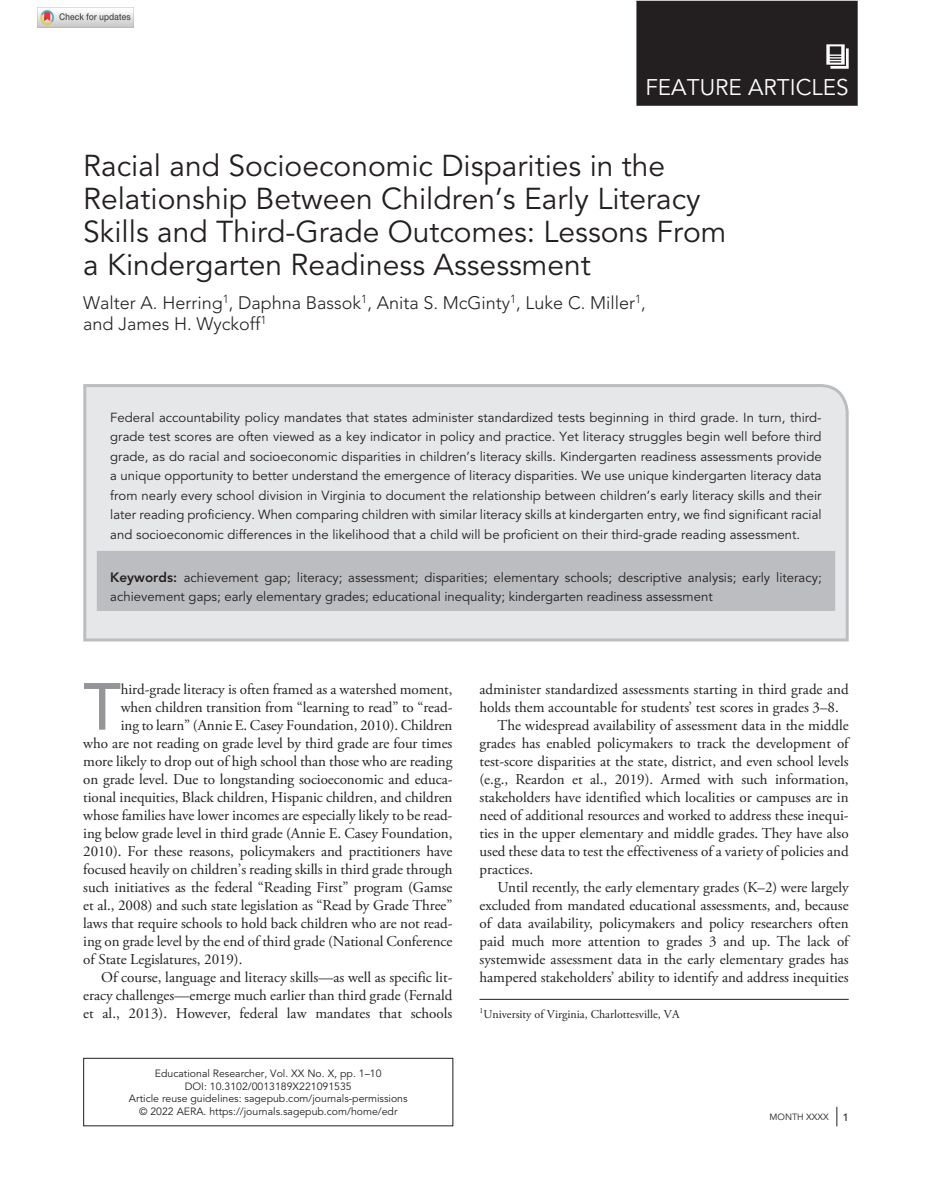
<style>
.page{position:relative;width:932px;height:1202px;background:#fff}
.page>*{position:absolute;margin:0;border:0;box-sizing:border-box;transform-origin:0 0}
.t1{font:500 65.85px "Avenir LT Std";color:#939598}
.t2{font:30px/33px "Avenir LT Std";color:#231f20}
.t3{font:22.5px "Avenir LT Std";color:#fff}
.t4{font:300 18px/21px "Avenir LT Std";color:#231f20}
.t5{font:15px "Adobe Garamond Pro";color:#231f20}
.t6{font:13.2px/19.5px "Avenir LT Std";color:#231f20;text-align:justify}
.t7{font:12px "Adobe Garamond Pro";color:#231f20}
.t8{font:10.5px/12.8px "Avenir LT Std";color:#231f20;text-align:center}
.t9{font:500 10.5px "Avenir LT Std";color:#231f20}
.t10{font:9px "Avenir LT Std";color:#231f20}
.s1{font-weight:800;font-size:13.5px}
</style>
<div class="page">
<div style="left:83px;top:1058px;width:370px;height:68px;border:1px solid #231f20"></div>
<svg style="left:836px;top:1106px;width:1px;height:20px"></svg>
<div style="left:83px;top:384px;width:766px;height:258px;background:#e6e7e9"></div>
<svg style="left:80px;top:7px;width:28px;height:21px"></svg>
<hr style="left:479px;top:999px;width:369px;height:1px;background:#231f20">
<div style="left:97px;top:551px;width:738px;height:60px;background:#bcbdc0"></div>
<div style="left:636px;top:1px;width:221px;height:105px;background:#231f20"></div>
<svg style="left:826px;top:44px;width:22px;height:25px"></svg>
<img style="left:38px;top:8px;width:96px;height:19px">
<h3 class="t3" style="left:645px;top:75px;width:27px">Feat</h3>
<h3 class="t3" style="left:699px;top:75px;width:77px">ure Articles</h3>
<h2 class="t2" style="left:83px;top:150px;width:644px">Racial and Socioeconomic Disparities in the Relationship Between Children’s Early Literacy Skills and Third-Grade Outcomes: Lessons From a Kindergarten Readiness Assessment</h2>
<p class="t4" style="left:83px;top:293px;width:564px">Walter A. Herring<sup>1</sup>, Daphna Bassok<sup>1</sup>, Anita S. McGinty<sup>1</sup>, Luke C. Miller<sup>1</sup>, and James H. Wyckoff<sup>1</sup></p>
<p class="t6" style="left:110px;top:408px;width:713px">Federal accountability policy mandates that states administer standardized tests beginning in third grade. In turn, third&shy;grade test scores are often viewed as a key indicator in policy and practice. Yet literacy struggles begin well before third grade, as do racial and socioeconomic disparities in children’s literacy skills. Kindergarten readiness assessments provide a unique opportunity to better understand the emergence of literacy disparities. We use unique kindergarten literacy data from nearly every school division in Virginia to document the relationship between children’s early literacy skills and their later reading proficiency. When comparing children with similar literacy skills at kindergarten entry, we find significant racial and socioeconomic differences in the likelihood that a child will be proficient on their third-grade reading assessment.</p>
<p class="t6" style="left:110px;top:568px;width:712px"><span class="s1">Keywords:</span> achievement gap; literacy; assessment; disparities; elementary schools; descriptive analysis; early literacy; achievement gaps; early elementary grades; educational inequality; kindergarten readiness assessment</p>
<h1 class="t1" style="left:83px;top:669px;width:39px">T</h1>
<p class="t5" style="left:121px;top:680px;width:333px">hird-grade literacy is often framed as a watershed moment,</p>
<p class="t5" style="left:121px;top:698px;width:333px">when children transition from “learning to read” to “read-</p>
<p class="t5" style="left:121px;top:716px;width:333px">ing to learn” (Annie E. Casey Foundation, 2010). Children</p>
<p class="t5" style="left:83px;top:734px;width:370px">who are not reading on grade level by third grade are four times</p>
<p class="t5" style="left:83px;top:752px;width:370px">more likely to drop out of high school than those who are reading</p>
<p class="t5" style="left:83px;top:770px;width:371px">on grade level. Due to longstanding socioeconomic and educa-</p>
<p class="t5" style="left:83px;top:788px;width:371px">tional inequities, Black children, Hispanic children, and children</p>
<p class="t5" style="left:83px;top:806px;width:370px">whose families have lower incomes are especially likely to be read-</p>
<p class="t5" style="left:83px;top:824px;width:371px">ing below grade level in third grade (Annie E. Casey Foundation,</p>
<p class="t5" style="left:83px;top:842px;width:370px">2010). For these reasons, policymakers and practitioners have</p>
<p class="t5" style="left:83px;top:860px;width:371px">focused heavily on children’s reading skills in third grade through</p>
<p class="t5" style="left:83px;top:878px;width:371px">such initiatives as the federal “Reading First” program (Gamse</p>
<p class="t5" style="left:83px;top:896px;width:371px">et al., 2008) and such state legislation as “Read by Grade Three”</p>
<p class="t5" style="left:83px;top:914px;width:371px">laws that require schools to hold back children who are not read-</p>
<p class="t5" style="left:83px;top:932px;width:370px">ing on grade level by the end of third grade (National Conference</p>
<p class="t5" style="left:83px;top:950px;width:161px">of State Legislatures, 2019).</p>
<p class="t5" style="left:101px;top:968px;width:353px">Of course, language and literacy skills—as well as specific lit-</p>
<p class="t5" style="left:83px;top:986px;width:370px">eracy challenges—emerge much earlier than third grade (Fernald</p>
<p class="t5" style="left:83px;top:1004px;width:370px">et al., 2013). However, federal law mandates that schools</p>
<p class="t8" style="left:129px;top:1067px;width:280px">Educational Researcher, Vol. XX No. X, pp. 1–10<br>DOI: 10.3102/0013189X221091535<br>Article reuse guidelines: sagepub.com/journals-permissions © 2022 AERA. https://journals.sagepub.com/home/edr</p>
<p class="t5" style="left:479px;top:680px;width:371px">administer standardized assessments starting in third grade and</p>
<p class="t5" style="left:479px;top:698px;width:361px">holds them accountable for students’ test scores in grades 3–8.</p>
<p class="t5" style="left:497px;top:716px;width:352px">The widespread availability of assessment data in the middle</p>
<p class="t5" style="left:479px;top:734px;width:370px">grades has enabled policymakers to track the development of</p>
<p class="t5" style="left:479px;top:752px;width:371px">test-score disparities at the state, district, and even school levels</p>
<p class="t5" style="left:479px;top:770px;width:371px">(e.g., Reardon et al., 2019). Armed with such information,</p>
<p class="t5" style="left:479px;top:788px;width:371px">stakeholders have identified which localities or campuses are in</p>
<p class="t5" style="left:479px;top:806px;width:371px">need of additional resources and worked to address these inequi-</p>
<p class="t5" style="left:479px;top:824px;width:371px">ties in the upper elementary and middle grades. They have also</p>
<p class="t5" style="left:479px;top:842px;width:370px">used these data to test the effectiveness of a variety of policies and</p>
<p class="t5" style="left:479px;top:860px;width:55px">practices.</p>
<p class="t5" style="left:497px;top:878px;width:352px">Until recently, the early elementary grades (K–2) were largely</p>
<p class="t5" style="left:479px;top:896px;width:370px">excluded from mandated educational assessments, and, because</p>
<p class="t5" style="left:479px;top:914px;width:371px">of data availability, policymakers and policy researchers often</p>
<p class="t5" style="left:479px;top:932px;width:370px">paid much more attention to grades 3 and up. The lack of</p>
<p class="t5" style="left:479px;top:950px;width:371px">systemwide assessment data in the early elementary grades has</p>
<p class="t5" style="left:479px;top:968px;width:370px">hampered stakeholders’ ability to identify and address inequities</p>
<p class="t7" style="left:479px;top:1006px;width:201px"><sup>1</sup>University of Virginia, Charlottesville, VA</p>
<p class="t10" style="left:769px;top:1112px;width:61px">MONTH XXXX</p>
<p class="t9" style="left:842px;top:1111px;width:7px">1</p>
</div>
